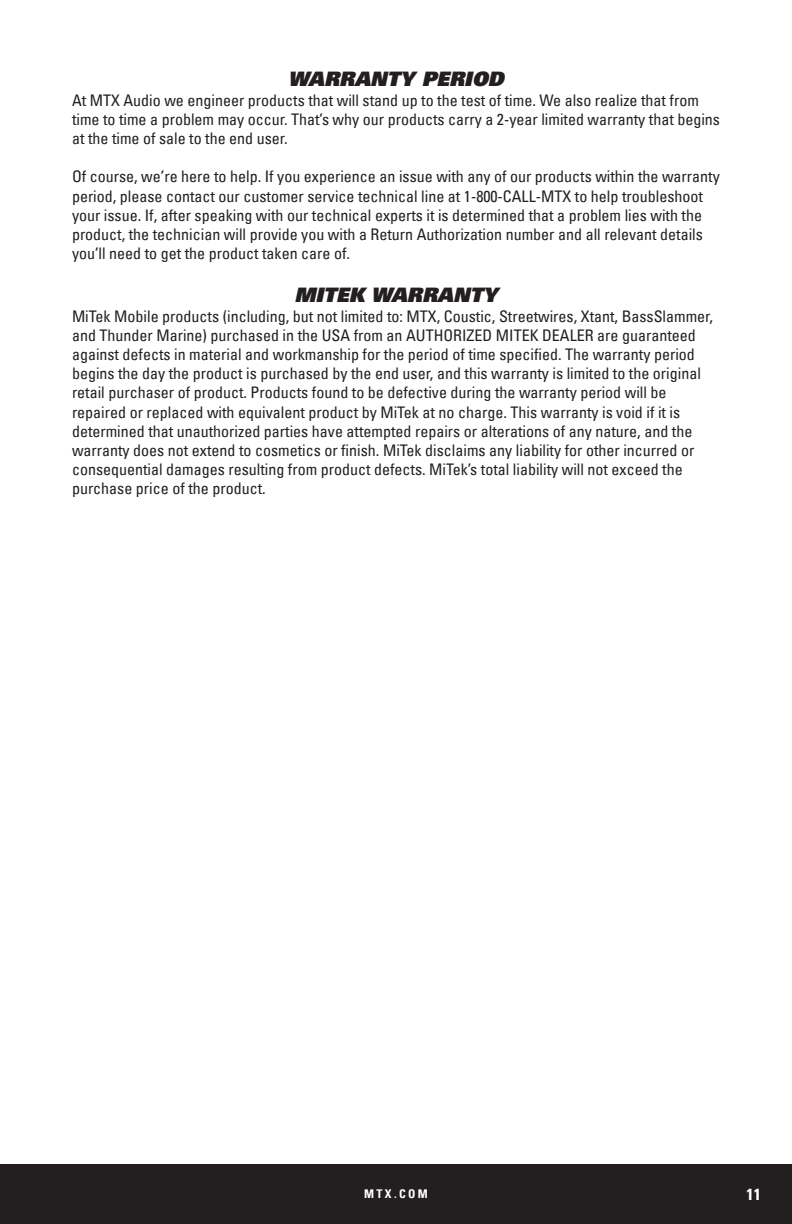
<style>
.page{position:relative;width:792px;height:1224px;background:#fff}
.page>*{position:absolute;margin:0;border:0;box-sizing:border-box;transform-origin:0 0}
.t1{font:italic 900 20px "Univers LT";color:#231f20}
.t2{font:condensed 16px/19.2px "Univers LT";color:#231f20}
.t3{font:700 condensed 16px "Univers LT";color:#fff}
.t4{font:700 condensed 12px "Univers LT";letter-spacing:.2em;color:#fff}
</style>
<div class="page">
<div style="left:0;top:1165px;width:792px;height:59px;background:#231f20"></div>
<p class="t1" style="left:288px;top:66px;width:217px">WARRANTY PERIOD</p>
<p class="t2" style="left:72px;top:90px;width:650px">At MTX Audio we engineer products that will stand up to the test of time. We also realize that from time to time a problem may occur. That’s why our products carry a 2-year limited warranty that begins at the time of sale to the end user.</p>
<p class="t2" style="left:72px;top:167px;width:649px">Of course, we’re here to help. If you experience an issue with any of our products within the warranty period, please contact our customer service technical line at 1-800-CALL-MTX to help troubleshoot your issue. If, after speaking with our technical experts it is determined that a problem lies with the product, the technician will provide you with a Return Authorization number and all relevant details you’ll need to get the product taken care of.</p>
<p class="t1" style="left:294px;top:282px;width:205px">MITEK WARRANTY</p>
<p class="t2" style="left:72px;top:306px;width:643px">MiTek Mobile products (including, but not limited to: MTX, Coustic, Streetwires, Xtant, BassSlammer, and Thunder Marine) purchased in the USA from an AUTHORIZED MITEK DEALER are guaranteed against defects in material and workmanship for the period of time specified. The warranty period begins the day the product is purchased by the end user, and this warranty is limited to the original retail purchaser of product. Products found to be defective during the warranty period will be repaired or replaced with equivalent product by MiTek at no charge. This warranty is void if it is determined that unauthorized parties have attempted repairs or alterations of any nature, and the warranty does not extend to cosmetics or finish. MiTek disclaims any liability for other incurred or consequential damages resulting from product defects. MiTek’s total liability will not exceed the purchase price of the product.</p>
<p class="t4" style="left:364px;top:1187px;width:65px">MTX.COM</p>
<p class="t3" style="left:747px;top:1184px;width:16px">11</p>
</div>
